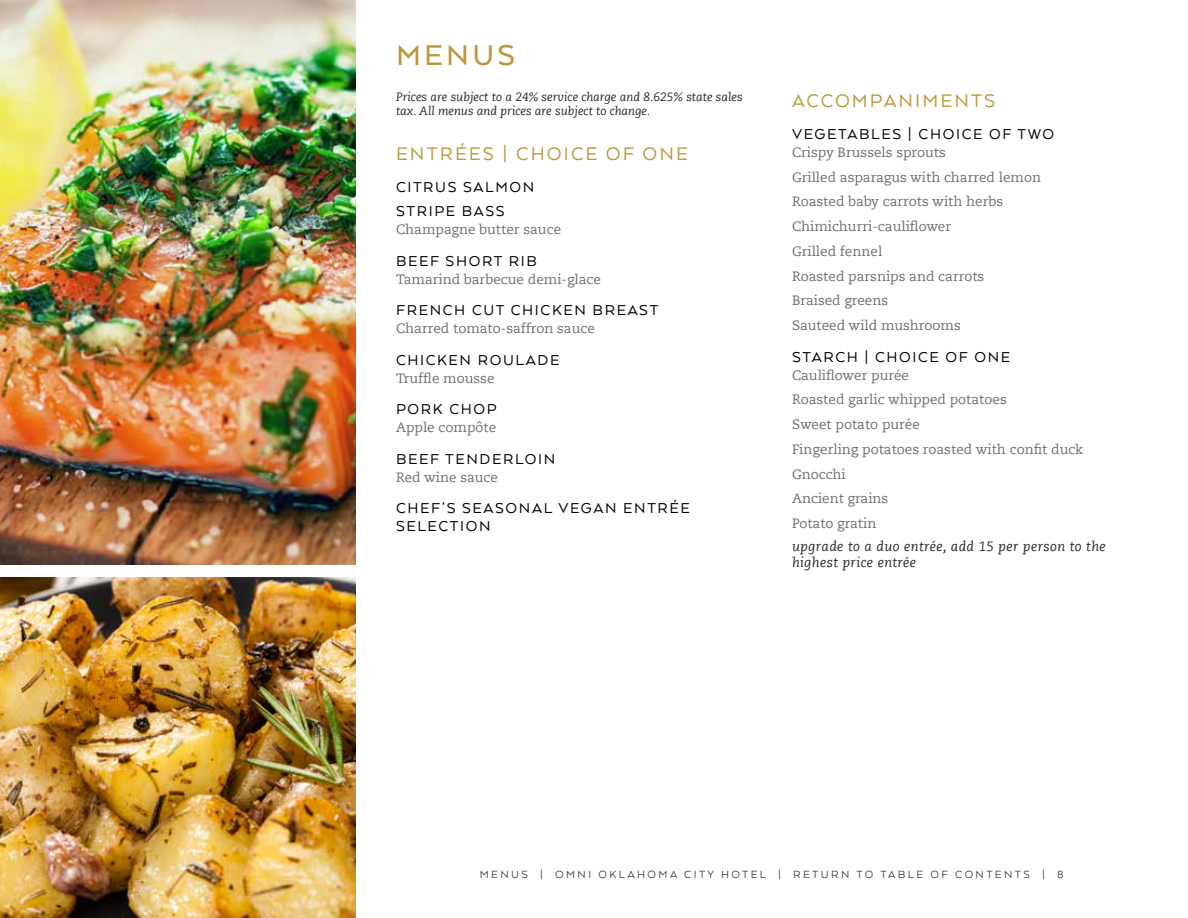
<style>
.page{position:relative;width:1188px;height:918px;background:#fff}
.page>*{position:absolute;margin:0;border:0;box-sizing:border-box;transform-origin:0 0}
.t1{font:500 33px "Arquitecta";letter-spacing:.1em;color:#bc9940}
.t2{font:21px "Arquitecta";letter-spacing:.1em;color:#bc9940}
.t3{font:16.5px/24.8px "Arquitecta";letter-spacing:.1em;color:#000}
.t4{font:13.5px/24.8px "Caecilia Com 55 Roman";color:#6d6e71}
.t5{font:italic 13.5px/16.2px "Caecilia Com 56";letter-spacing:.03em;color:#292829}
.t6{font:italic 12px/14.4px "Caecilia Com 56";color:#292829}
.t7{font:12px "Arquitecta";letter-spacing:.2em;color:#292829}
</style>
<div class="page">
<img style="left:0;top:0;width:356px;height:565px">
<img style="left:0;top:578px;width:356px;height:340px">
<h1 class="t1" style="left:396px;top:35px;width:121px">MENUS</h1>
<p class="t6" style="left:396px;top:89px;width:348px">Prices are subject to a 24% service charge and 8.625% state sales tax. All menus and prices are subject to change.</p>
<h2 class="t2" style="left:396px;top:141px;width:294px">ENTRÉES | CHOICE OF ONE</h2>
<p class="t3" style="left:396px;top:174px;width:140px">CITRUS SALMON<br>STRIPE BASS</p>
<p class="t4" style="left:396px;top:217px;width:167px">Champagne butter sauce</p>
<p class="t3" style="left:396px;top:248px;width:142px">BEEF SHORT RIB</p>
<p class="t4" style="left:396px;top:267px;width:207px">Tamarind barbecue demi-glace</p>
<p class="t3" style="left:396px;top:298px;width:264px">FRENCH CUT CHICKEN BREAST</p>
<p class="t4" style="left:396px;top:316px;width:201px">Charred tomato-saffron sauce</p>
<p class="t3" style="left:396px;top:347px;width:165px">CHICKEN ROULADE</p>
<p class="t4" style="left:396px;top:366px;width:100px">Truffle mousse</p>
<p class="t3" style="left:396px;top:397px;width:102px">PORK CHOP</p>
<p class="t4" style="left:396px;top:415px;width:102px">Apple compôte</p>
<p class="t3" style="left:396px;top:446px;width:161px">BEEF TENDERLOIN</p>
<p class="t4" style="left:396px;top:465px;width:104px">Red wine sauce</p>
<p class="t3" style="left:396px;top:499px;width:295px;line-height:18px">CHEF’S SEASONAL VEGAN ENTRÉE<br>SELECTION</p>
<h2 class="t2" style="left:792px;top:88px;width:205px">ACCOMPANIMENTS</h2>
<p class="t3" style="left:792px;top:121px;width:264px">VEGETABLES | CHOICE OF TWO</p>
<p class="t4" style="left:792px;top:140px;width:251px">Crispy Brussels sprouts<br>Grilled asparagus with charred lemon<br>Roasted baby carrots with herbs<br>Chimichurri-cauliflower<br>Grilled fennel<br>Roasted parsnips and carrots<br>Braised greens<br>Sauteed wild mushrooms</p>
<p class="t3" style="left:792px;top:344px;width:220px">STARCH | CHOICE OF ONE</p>
<p class="t4" style="left:792px;top:362px;width:293px">Cauliflower purée<br>Roasted garlic whipped potatoes<br>Sweet potato purée<br>Fingerling potatoes roasted with confit duck<br>Gnocchi<br>Ancient grains<br>Potato gratin</p>
<p class="t5" style="left:792px;top:538px;width:315px">upgrade to a duo entrée, add 15 per person to the highest price entrée</p>
<p class="t7" style="left:480px;top:866px;width:22px">MENUS</p>
<p class="t7" style="left:540px;top:866px;width:525px">| OMNI OKLAHOMA CITY HOTEL | RETURN TO TABLE OF CONTENTS | 8</p>
</div>
